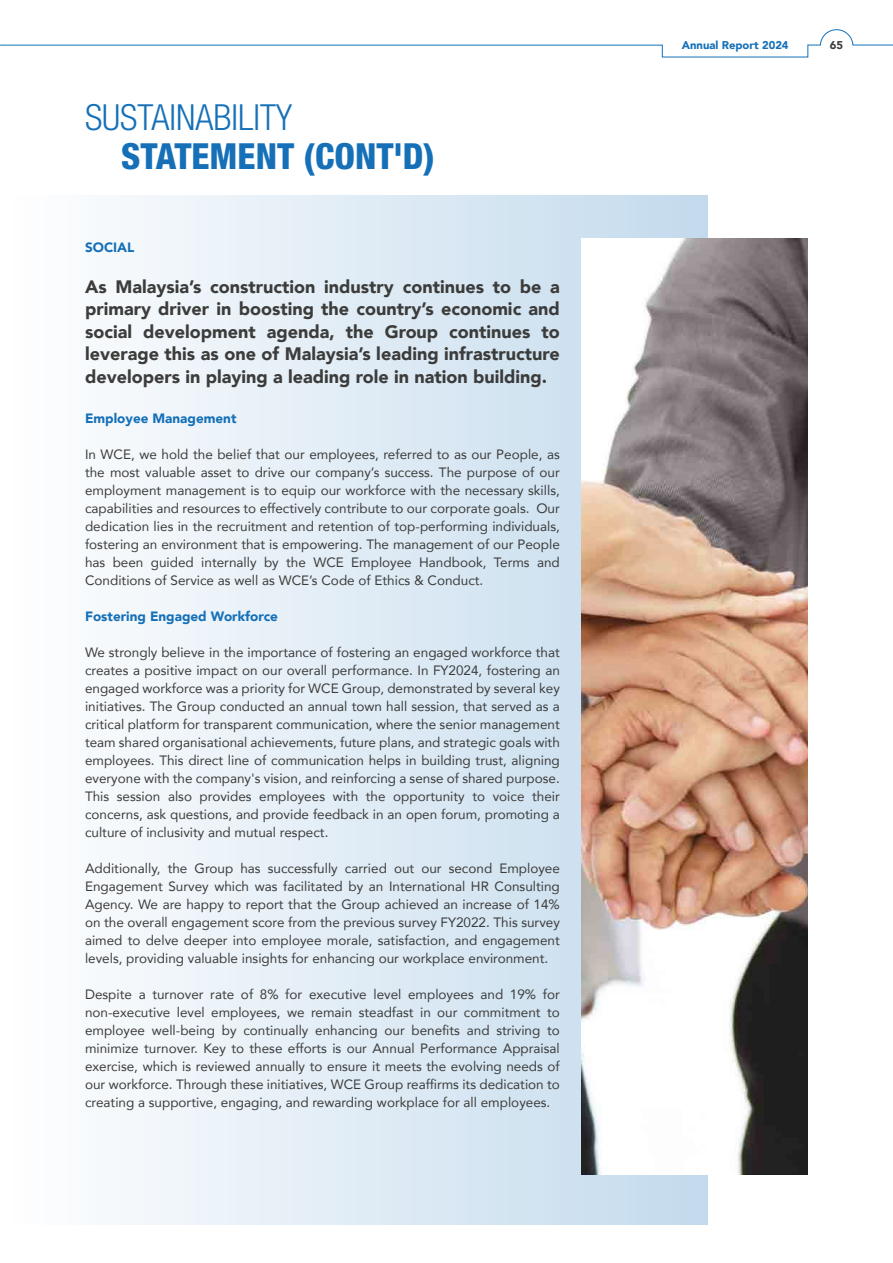
<style>
.page{position:relative;width:893px;height:1263px;background:#fff}
.page>*{position:absolute;margin:0;border:0;box-sizing:border-box;transform-origin:0 0}
.t1{font:800 condensed 36px "Helvetica Neue LT Std";color:#1570b8}
.t2{font:300 condensed 36px "Helvetica Neue LT Std";color:#1570b8}
.t3{font:900 18px/22.5px "Avenir";color:#3c3c3b;text-align:justify}
.t4{font:13.5px/18px "Avenir";color:#3c3c3b;text-align:justify}
.t5{font:900 13.5px "Avenir";color:#1570b8}
.t6{font:900 11.25px "Avenir";color:#1570b8}
.t7{font:900 11.25px "Avenir";color:#3c3c3b}
</style>
<div class="page">
<div style="left:0;top:196px;width:708px;height:1029px;background:linear-gradient(to right,#fff,#c4daec)"></div>
<img style="left:581px;top:239px;width:227px;height:936px">
<svg style="left:0;top:29px;width:855px;height:29px"></svg>
<hr style="left:855px;top:45px;width:38px;height:1px;background:#1570b8">
<h1 class="t2" style="left:85px;top:97px;width:209px">SUSTAINABILITY</h1>
<h1 class="t1" style="left:121px;top:134px;width:315px">STATEMENT (CONT'D)</h1>
<p class="t5" style="left:85px;top:236px;width:51px">SOCIAL</p>
<p class="t3" style="left:85px;top:275px;width:476px">As Malaysia’s construction industry continues to be a primary driver in boosting the country’s economic and social development agenda, the Group continues to leverage this as one of Malaysia’s leading infrastructure developers in playing a leading role in nation building.</p>
<p class="t5" style="left:85px;top:407px;width:153px">Employee Management</p>
<p class="t4" style="left:85px;top:445px;width:476px">In WCE, we hold the belief that our employees, referred to as our People, as the most valuable asset to drive our company’s success. The purpose of our employment management is to equip our workforce with the necessary skills, capabilities and resources to effectively contribute to our corporate goals. Our dedication lies in the recruitment and retention of top-performing individuals, fostering an environment that is empowering. The management of our People has been guided internally by the WCE Employee Handbook, Terms and Conditions of Service as well as WCE’s Code of Ethics &amp; Conduct.</p>
<p class="t5" style="left:85px;top:605px;width:194px">Fostering Engaged Workforce</p>
<p class="t4" style="left:85px;top:643px;width:476px">We strongly believe in the importance of fostering an engaged workforce that creates a positive impact on our overall performance. In FY2024, fostering an engaged workforce was a priority for WCE Group, demonstrated by several key initiatives. The Group conducted an annual town hall session, that served as a critical platform for transparent communication, where the senior management team shared organisational achievements, future plans, and strategic goals with employees. This direct line of communication helps in building trust, aligning everyone with the company's vision, and reinforcing a sense of shared purpose.<br>This session also provides employees with the opportunity to voice their concerns, ask questions, and provide feedback in an open forum, promoting a culture of inclusivity and mutual respect.</p>
<p class="t4" style="left:85px;top:859px;width:476px">Additionally, the Group has successfully carried out our second Employee Engagement Survey which was facilitated by an International HR Consulting Agency. We are happy to report that the Group achieved an increase of 14% on the overall engagement score from the previous survey FY2022. This survey aimed to delve deeper into employee morale, satisfaction, and engagement levels, providing valuable insights for enhancing our workplace environment.</p>
<p class="t4" style="left:85px;top:985px;width:476px">Despite a turnover rate of 8% for executive level employees and 19% for non-executive level employees, we remain steadfast in our commitment to employee well-being by continually enhancing our benefits and striving to minimize turnover. Key to these efforts is our Annual Performance Appraisal exercise, which is reviewed annually to ensure it meets the evolving needs of our workforce. Through these initiatives, WCE Group reaffirms its dedication to creating a supportive, engaging, and rewarding workplace for all employees.</p>
<p class="t6" style="left:682px;top:35px;width:108px">Annual Report 2024</p>
<p class="t7" style="left:830px;top:35px;width:15px">65</p>
</div>
